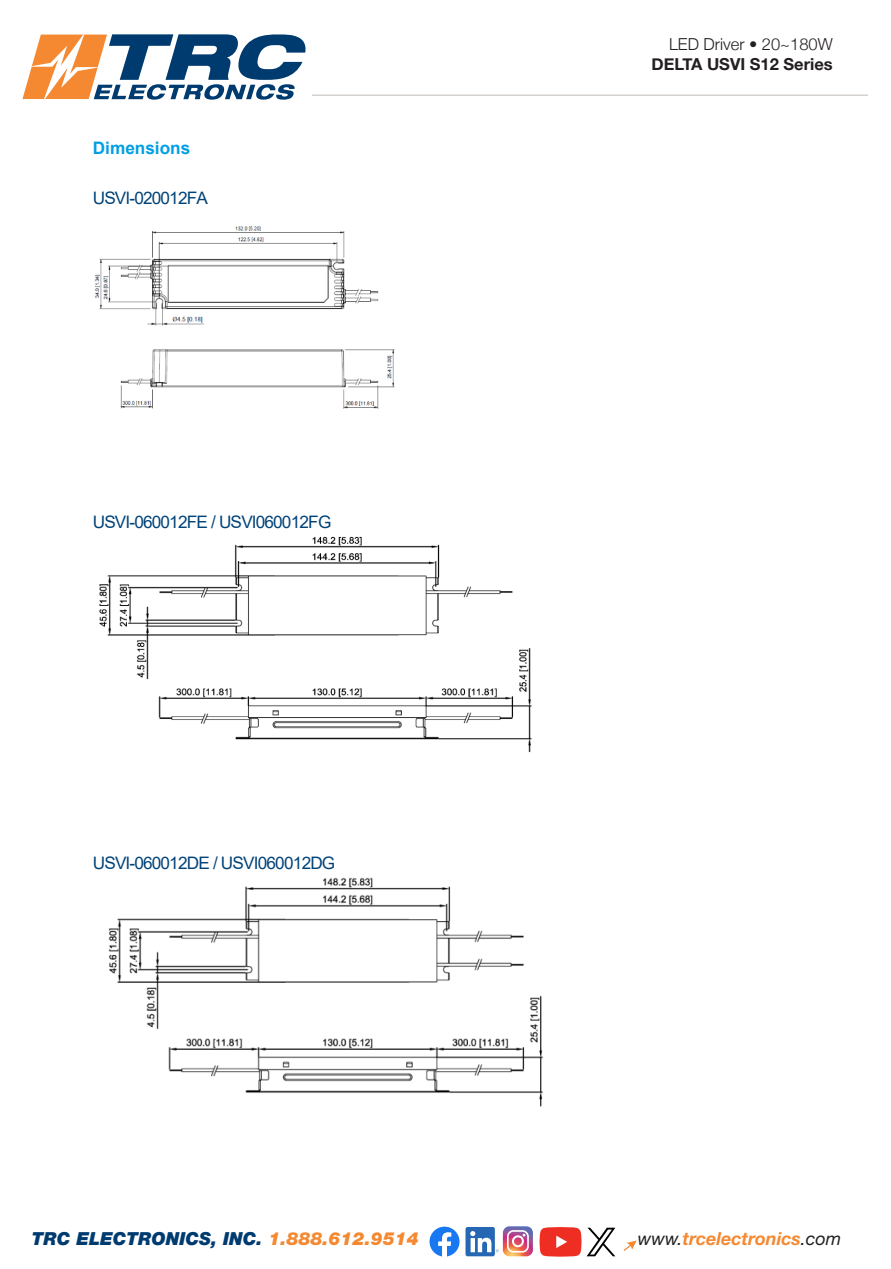
<style>
.page{position:relative;width:891px;height:1269px;background:#fff}
.page>*{position:absolute;margin:0;border:0;box-sizing:border-box;transform-origin:0 0}
.t1{font:italic 900 18px "Helvetica Neue LT Std";color:#003b70}
.t2{font:italic 700 18px "Helvetica Neue LT Std";color:#f58932}
.t3{font:17.25px "Arial";letter-spacing:-.05em;color:#004379}
.t4{font:700 17.25px "Arial";color:#009fe3}
.t5{font:700 16.5px "Helvetica Neue";color:#231f20}
.t6{font:300 16.5px "Helvetica Neue";color:#231f20}
.s1{color:#f58932}
.s2{font-weight:400;color:#231f20}
</style>
<div class="page">
<hr style="left:312px;top:94px;width:556px;height:2px;background:#d3d0ce">
<svg style="left:624px;top:1240px;width:13px;height:11px"></svg>
<svg style="left:22px;top:34px;width:284px;height:66px"></svg>
<svg style="left:430px;top:1227px;width:30px;height:30px"></svg>
<div style="left:466px;top:1227px;width:29px;height:29px;background:#2567b3;border-radius:2px"></div>
<svg style="left:470px;top:1226px;width:63px;height:30px"></svg>
<svg style="left:540px;top:1227px;width:75px;height:30px"></svg>
<img style="left:99px;top:536px;width:433px;height:217px">
<img style="left:108px;top:877px;width:435px;height:230px">
<img style="left:94px;top:226px;width:301px;height:183px">
<p class="t4" style="left:93px;top:135px;width:99px">Dimensions</p>
<p class="t3" style="left:93px;top:186px;width:117px">USVI-020012FA</p>
<p class="t3" style="left:93px;top:510px;width:240px">USVI-060012FE / USVI060012FG</p>
<p class="t3" style="left:93px;top:851px;width:244px">USVI-060012DE / USVI060012DG</p>
<p class="t6" style="left:669px;top:31px;width:165px">LED Driver • 20~180W</p>
<p class="t5" style="left:651px;top:51px;width:183px">DELTA USVI S12 Series</p>
<p class="t1" style="left:32px;top:1227px;width:388px">TRC ELECTRONICS, INC. <span class="s1">1.888.612.9514</span></p>
<p class="t2" style="left:638px;top:1227px;width:205px"><span class="s2">www.</span>trcelectronics<span class="s2">.com</span></p>
</div>
